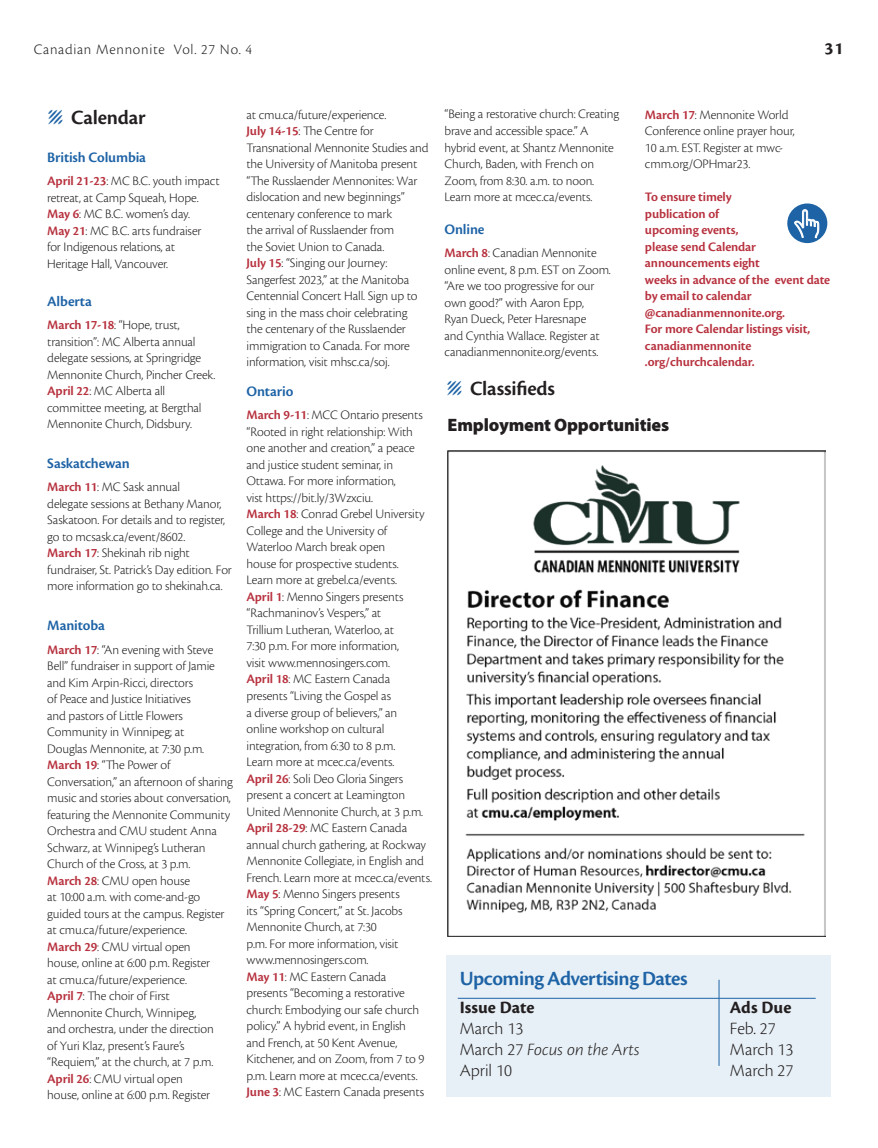
<style>
.page{position:relative;width:878px;height:1148px;background:#fff}
.page>*{position:absolute;margin:0;border:0;box-sizing:border-box;transform-origin:0 0}
.t1{font:600 21px "Cronos Pro";letter-spacing:-.025em;color:#1e63a6}
.t2{font:600 21px "Cronos Pro";letter-spacing:-.01em;color:#231f20}
.t3{font:300 18px "Cronos Pro";letter-spacing:-.005em;color:#231f20}
.t4{font:900 18px "Myriad Pro";letter-spacing:-.01em;color:#231f20}
.t5{font:italic 300 18px "Cronos Pro";letter-spacing:-.005em;color:#231f20}
.t6{font:700 18px "Cronos Pro";letter-spacing:.005em;color:#231f20}
.t7{font:600 15px "Cronos Pro";letter-spacing:-.01em;color:#1e63a6}
.t8{font:300 15px "Cronos Pro";letter-spacing:.05em;color:#231f20}
.t9{font:300 13.5px/16.5px "Cronos Pro";letter-spacing:-.01em;color:#231f20}
.t10{font:600 13.5px/16.5px "Cronos Pro";letter-spacing:-.01em;color:#b7313e}
.s1{font-family:"Warnock Pro";font-weight:400;font-size:30px;color:#1e63a6}
.s2{font-weight:600;color:#b7313e}
.s3{font-style:normal}
</style>
<div class="page">
<div style="left:787px;top:203px;width:40px;height:40px;background:#1e63a6;border-radius:50%"></div>
<div style="left:446px;top:955px;width:385px;height:142px;background:#e7f0f6"></div>
<hr style="left:458px;top:997px;width:357px;height:1px;background:#1e63a6">
<hr style="left:718px;top:979px;width:1px;height:86px;background:#1e63a6">
<img style="left:447px;top:450px;width:378px;height:486px">
<p class="t8" style="left:34px;top:41px;width:220px">Canadian Mennonite Vol. 27 No. 4</p>
<h2 class="t6" style="left:824px;top:38px;width:20px">31</h2>
<h1 class="t2" style="left:47px;top:106px;width:100px"><span class="s1">Λ</span> Calendar</h1>
<p class="t7" style="left:47px;top:149px;width:100px">British Columbia</p>
<p class="t9" style="left:47px;top:173px;width:174px"><span class="s2">April 21-23</span>: MC B.C. youth impact retreat, at Camp Squeah, Hope.<br><span class="s2">May 6</span>: MC B.C. women’s day.<br><span class="s2">May 21</span>: MC B.C. arts fundraiser<br>for Indigenous relations, at<br>Heritage Hall, Vancouver.</p>
<p class="t7" style="left:47px;top:293px;width:46px">Alberta</p>
<p class="t9" style="left:47px;top:317px;width:170px"><span class="s2">March 17-18</span>: “Hope, trust, transition”: MC Alberta annual delegate sessions, at Springridge<br>Mennonite Church, Pincher Creek.<br><span class="s2">April 22</span>: MC Alberta all committee meeting, at Bergthal<br>Mennonite Church, Didsbury.</p>
<p class="t7" style="left:47px;top:455px;width:84px">Saskatchewan</p>
<p class="t9" style="left:47px;top:479px;width:186px"><span class="s2">March 11</span>: MC Sask annual<br>delegate sessions at Bethany Manor, Saskatoon. For details and to register, go to mcsask.ca/event/8602.<br><span class="s2">March 17</span>: Shekinah rib night fundraiser, St. Patrick’s Day edition. For more information go to shekinah.ca.</p>
<p class="t7" style="left:47px;top:617px;width:59px">Manitoba</p>
<p class="t9" style="left:47px;top:641px;width:187px"><span class="s2">March 17</span>: “An evening with Steve<br>Bell” fundraiser in support of Jamie and Kim Arpin-Ricci, directors<br>of Peace and Justice Initiatives<br>and pastors of Little Flowers<br>Community in Winnipeg; at<br>Douglas Mennonite, at 7:30 p.m.<br><span class="s2">March 19</span>: “The Power of<br>Conversation,” an afternoon of sharing music and stories about conversation, featuring the Mennonite Community<br>Orchestra and CMU student Anna<br>Schwarz, at Winnipeg’s Lutheran<br>Church of the Cross, at 3 p.m.<br><span class="s2">March 28</span>: CMU open house<br>at 10:00 a.m. with come-and-go guided tours at the campus. Register at cmu.ca/future/experience.<br><span class="s2">March 29</span>: CMU virtual open<br>house, online at 6:00 p.m. Register<br>at cmu.ca/future/experience.<br><span class="s2">April 7</span>: The choir of First<br>Mennonite Church, Winnipeg,<br>and orchestra, under the direction<br>of Yuri Klaz, present’s Faure’s “Requiem,” at the church, at 7 p.m.<br><span class="s2">April 26</span>: CMU virtual open<br>house, online at 6:00 p.m. Register</p>
<p class="t9" style="left:246px;top:106px;width:183px">at cmu.ca/future/experience.<br><span class="s2">July 14-15</span>: The Centre for<br>Transnational Mennonite Studies and the University of Manitoba present “The Russlaender Mennonites: War dislocation and new beginnings” centenary conference to mark<br>the arrival of Russlaender from<br>the Soviet Union to Canada.<br><span class="s2">July 15</span>: “Singing our Journey:<br>Sangerfest 2023,” at the Manitoba<br>Centennial Concert Hall. Sign up to sing in the mass choir celebrating<br>the centenary of the Russlaender immigration to Canada. For more information, visit mhsc.ca/soj.</p>
<p class="t7" style="left:246px;top:383px;width:48px">Ontario</p>
<p class="t9" style="left:246px;top:407px;width:187px"><span class="s2">March 9-11</span>: MCC Ontario presents “Rooted in right relationship: With one another and creation,” a peace and justice student seminar, in<br>Ottawa. For more information,<br>vist https://bit.ly/3Wzxciu.<br><span class="s2">March 18</span>: Conrad Grebel University<br>College and the University of<br>Waterloo March break open<br>house for prospective students.<br>Learn more at grebel.ca/events.<br><span class="s2">April 1</span>: Menno Singers presents “Rachmaninov’s Vespers,” at<br>Trillium Lutheran, Waterloo, at<br>7:30 p.m. For more information,<br>visit www.mennosingers.com.<br><span class="s2">April 18</span>: MC Eastern Canada presents “Living the Gospel as<br>a diverse group of believers,” an<br>online workshop on cultural integration, from 6:30 to 8 p.m.<br>Learn more at mcec.ca/events.<br><span class="s2">April 26</span>: Soli Deo Gloria Singers present a concert at Leamington<br>United Mennonite Church, at 3 p.m.<br><span class="s2">April 28-29</span>: MC Eastern Canada annual church gathering, at Rockway<br>Mennonite Collegiate, in English and<br>French. Learn more at mcec.ca/events.<br><span class="s2">May 5</span>: Menno Singers presents<br>its “Spring Concert,” at St. Jacobs<br>Mennonite Church, at 7:30<br>p.m. For more information, visit www.mennosingers.com.<br><span class="s2">May 11</span>: MC Eastern Canada<br>presents “Becoming a restorative church: Embodying our safe church policy.” A hybrid event, in English<br>and French, at 50 Kent Avenue,<br>Kitchener, and on Zoom, from 7 to 9 p.m. Learn more at mcec.ca/events.<br><span class="s2">June 3</span>: MC Eastern Canada presents</p>
<p class="t9" style="left:444px;top:106px;width:176px">“Being a restorative church: Creating brave and accessible space.” A hybrid event, at Shantz Mennonite<br>Church, Baden, with French on<br>Zoom, from 8:30. a.m. to noon.<br>Learn more at mcec.ca/events.</p>
<p class="t7" style="left:444px;top:221px;width:42px">Online</p>
<p class="t9" style="left:444px;top:245px;width:168px"><span class="s2">March 8</span>: Canadian Mennonite online event, 8 p.m. EST on Zoom. “Are we too progressive for our own good?” with Aaron Epp,<br>Ryan Dueck, Peter Haresnape<br>and Cynthia Wallace. Register at canadianmennonite.org/events.</p>
<p class="t9" style="left:645px;top:106px;width:151px"><span class="s2">March 17</span>: Mennonite World<br>Conference online prayer hour,<br>10 a.m. EST. Register at mwc&shy;cmm.org/OPHmar23.</p>
<p class="t10" style="left:645px;top:189px;width:187px">To ensure timely<br>publication of<br>upcoming events,<br>please send Calendar announcements eight<br>weeks in advance of the event date by email to calendar @canadianmennonite.org.<br>For more Calendar listings visit, canadianmennonite .org/churchcalendar.</p>
<h1 class="t2" style="left:446px;top:376px;width:110px"><span class="s1">Λ</span> Classifieds</h1>
<h2 class="t4" style="left:447px;top:413px;width:223px">Employment Opportunities</h2>
<h1 class="t1" style="left:459px;top:966px;width:229px">Upcoming Advertising Dates</h1>
<h2 class="t6" style="left:459px;top:996px;width:76px">Issue Date</h2>
<h2 class="t6" style="left:729px;top:996px;width:63px">Ads Due</h2>
<h2 class="t3" style="left:459px;top:1017px;width:65px">March 13</h2>
<h2 class="t3" style="left:729px;top:1017px;width:47px">Feb. 27</h2>
<h2 class="t5" style="left:459px;top:1039px;width:181px"><span class="s3">March 27</span> Focus on the Arts</h2>
<h2 class="t3" style="left:729px;top:1038px;width:65px">March 13</h2>
<h2 class="t3" style="left:459px;top:1059px;width:54px">April 10</h2>
<h2 class="t3" style="left:729px;top:1059px;width:65px">March 27</h2>
</div>
